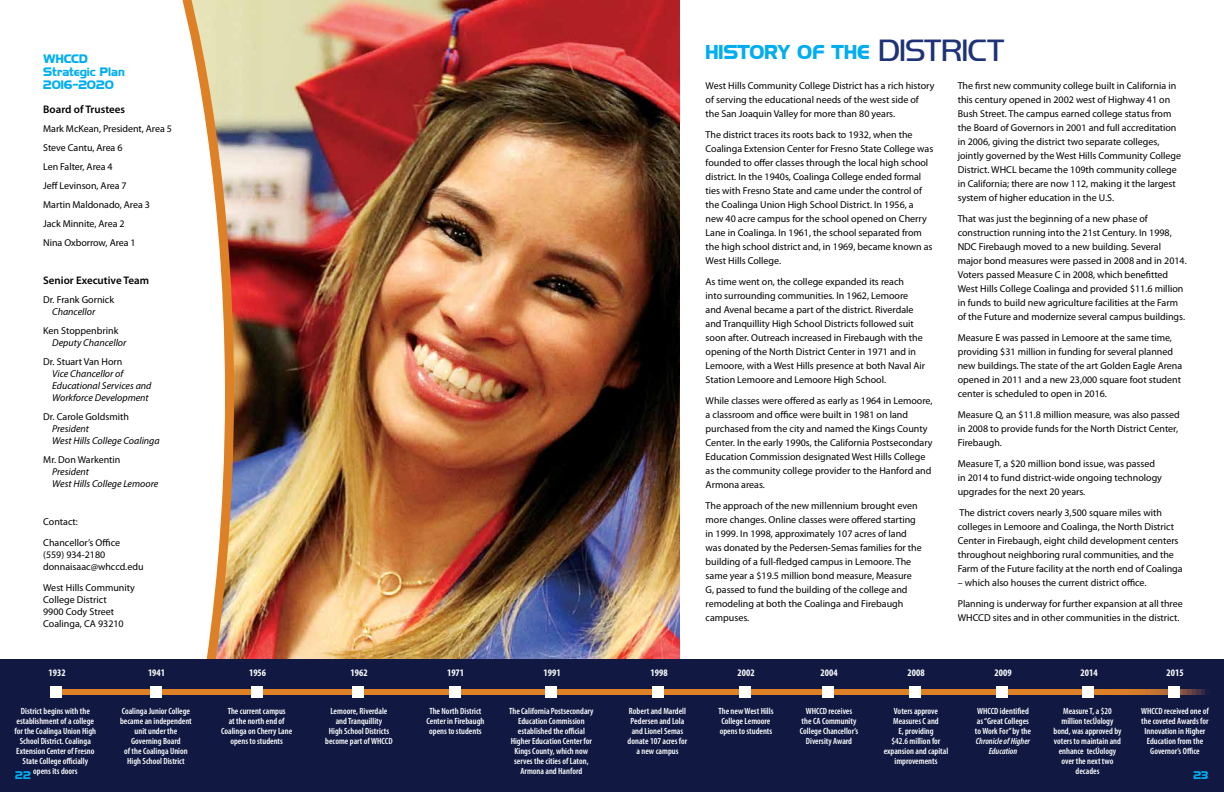
<style>
.page{position:relative;width:1224px;height:792px;background:#fff}
.page>*{position:absolute;margin:0;border:0;box-sizing:border-box;transform-origin:0 0}
.t1{font:700 18px "Highland Gothic FLF";color:#00aeef}
.t2{font:600 11px "Myriad Pro";color:#000}
.t3{font:700 11px/13.2px "Highland Gothic FLF";color:#00aeef}
.t4{font:10px/14px "Myriad Pro";color:#000}
.t5{font:italic 10px/12px "Myriad Pro";color:#000}
.t6{font:700 condensed 10px "Myriad Pro";color:#fff}
.t7{font:700 10px "Highland Gothic FLF";color:#00aeef}
.t8{font:600 condensed 9px/10px "Myriad Pro";color:#fff;text-align:center}
.t9{font:italic 600 condensed 9px/10px "Myriad Pro";color:#fff;text-align:center}
.s1{font-family:"Highland Gothic Light FLF";font-weight:400;font-size:28px;color:#1e3278}
</style>
<div class="page">
<img style="left:234px;top:0;width:446px;height:660px">
<img style="left:225px;top:0;width:9px;height:660px">
<svg style="left:0;top:0;width:225px;height:660px"></svg>
<div style="left:0;top:660px;width:1224px;height:132px;background:#111942"></div>
<div style="left:62px;top:689px;width:1143px;height:5px;background:#dd8026"></div>
<div style="left:50px;top:686px;width:12px;height:12px;background:#fff"></div>
<div style="left:150px;top:686px;width:11px;height:12px;background:#fff"></div>
<div style="left:251px;top:686px;width:11px;height:12px;background:#fff"></div>
<div style="left:352px;top:686px;width:12px;height:12px;background:#fff"></div>
<div style="left:449px;top:686px;width:11px;height:12px;background:#fff"></div>
<div style="left:545px;top:686px;width:12px;height:12px;background:#fff"></div>
<div style="left:652px;top:686px;width:12px;height:12px;background:#fff"></div>
<div style="left:739px;top:686px;width:12px;height:12px;background:#fff"></div>
<div style="left:822px;top:686px;width:12px;height:12px;background:#fff"></div>
<div style="left:909px;top:686px;width:12px;height:12px;background:#fff"></div>
<div style="left:996px;top:686px;width:12px;height:12px;background:#fff"></div>
<div style="left:1082px;top:686px;width:12px;height:12px;background:#fff"></div>
<div style="left:1168px;top:686px;width:12px;height:12px;background:#fff"></div>
<p class="t3" style="left:43px;top:51px;width:83px">WHCCD<br>Strategic Plan<br>2016-2020</p>
<p class="t2" style="left:43px;top:103px;width:83px">Board of Trustees</p>
<p class="t4" style="left:43px;top:119px;width:130px;line-height:19px">Mark McKean, President, Area 5<br>Steve Cantu, Area 6<br>Len Falter, Area 4<br>Jeff Levinson, Area 7<br>Martin Maldonado, Area 3<br>Jack Minnite, Area 2<br>Nina Oxborrow, Area 1</p>
<p class="t2" style="left:43px;top:274px;width:107px">Senior Executive Team</p>
<p class="t4" style="left:43px;top:293px;width:72px">Dr. Frank Gornick</p>
<p class="t5" style="left:52px;top:306px;width:45px">Chancellor</p>
<p class="t4" style="left:43px;top:324px;width:77px">Ken Stoppenbrink</p>
<p class="t5" style="left:52px;top:337px;width:76px">Deputy Chancellor</p>
<p class="t4" style="left:43px;top:355px;width:81px">Dr. Stuart Van Horn</p>
<p class="t5" style="left:52px;top:368px;width:101px">Vice Chancellor of<br>Educational Services and<br>Workforce Development</p>
<p class="t4" style="left:43px;top:410px;width:87px">Dr. Carole Goldsmith</p>
<p class="t5" style="left:52px;top:423px;width:109px">President<br>West Hills College Coalinga</p>
<p class="t4" style="left:43px;top:453px;width:79px">Mr. Don Warkentin</p>
<p class="t5" style="left:52px;top:466px;width:108px">President<br>West Hills College Lemoore</p>
<p class="t4" style="left:43px;top:511px;width:78px;line-height:21px">Contact:<br>Chancellor’s Office</p>
<p class="t4" style="left:43px;top:549px;width:102px;line-height:12px">(559) 934-2180 donnaisaac@whccd.edu</p>
<p class="t4" style="left:43px;top:582px;width:93px;line-height:12px">West Hills Community<br>College District<br>9900 Cody Street<br>Coalinga, CA 93210</p>
<h1 class="t1" style="left:706px;top:39px;width:236px">HISTORY OF THE <span class="s1">DISTRICT</span></h1>
<p class="t4" style="left:706px;top:78px;width:230px">West Hills Community College District has a rich history of serving the educational needs of the west side of the San Joaquin Valley for more than 80 years.</p>
<p class="t4" style="left:706px;top:127px;width:229px">The district traces its roots back to 1932, when the Coalinga Extension Center for Fresno State College was founded to offer classes through the local high school district. In the 1940s, Coalinga College ended formal ties with Fresno State and came under the control of the Coalinga Union High School District. In 1956, a new 40 acre campus for the school opened on Cherry Lane in Coalinga. In 1961, the school separated from the high school district and, in 1969, became known as West Hills College.</p>
<p class="t4" style="left:706px;top:274px;width:221px">As time went on, the college expanded its reach<br>into surrounding communities. In 1962, Lemoore and Avenal became a part of the district. Riverdale and Tranquillity High School Districts followed suit soon after. Outreach increased in Firebaugh with the opening of the North District Center in 1971 and in Lemoore, with a West Hills presence at both Naval Air Station Lemoore and Lemoore High School.</p>
<p class="t4" style="left:706px;top:393px;width:229px">While classes were offered as early as 1964 in Lemoore, a classroom and office were built in 1981 on land purchased from the city and named the Kings County Center. In the early 1990s, the California Postsecondary Education Commission designated West Hills College as the community college provider to the Hanford and Armona areas.</p>
<p class="t4" style="left:706px;top:498px;width:218px">The approach of the new millennium brought even more changes. Online classes were offered starting in 1999. In 1998, approximately 107 acres of land was donated by the Pedersen-Semas families for the building of a full-fledged campus in Lemoore. The same year a $19.5 million bond measure, Measure G, passed to fund the building of the college and remodeling at both the Coalinga and Firebaugh campuses.</p>
<p class="t4" style="left:958px;top:78px;width:225px">The first new community college built in California in this century opened in 2002 west of Highway 41 on Bush Street. The campus earned college status from the Board of Governors in 2001 and full accreditation in 2006, giving the district two separate colleges, jointly governed by the West Hills Community College District. WHCL became the 109th community college in California; there are now 112, making it the largest system of higher education in the U.S.</p>
<p class="t4" style="left:958px;top:211px;width:231px">That was just the beginning of a new phase of construction running into the 21st Century. In 1998, NDC Firebaugh moved to a new building. Several major bond measures were passed in 2008 and in 2014.<br>Voters passed Measure C in 2008, which benefitted West Hills College Coalinga and provided $11.6 million in funds to build new agriculture facilities at the Farm of the Future and modernize several campus buildings.</p>
<p class="t4" style="left:958px;top:330px;width:226px">Measure E was passed in Lemoore at the same time, providing $31 million in funding for several planned new buildings. The state of the art Golden Eagle Arena opened in 2011 and a new 23,000 square foot student center is scheduled to open in 2016.</p>
<p class="t4" style="left:958px;top:407px;width:223px">Measure Q, an $11.8 million measure, was also passed in 2008 to provide funds for the North District Center,<br>Firebaugh.</p>
<p class="t4" style="left:958px;top:456px;width:206px">Measure T, a $20 million bond issue, was passed in 2014 to fund district-wide ongoing technology upgrades for the next 20 years.</p>
<p class="t4" style="left:958px;top:505px;width:226px">The district covers nearly 3,500 square miles with colleges in Lemoore and Coalinga, the North District Center in Firebaugh, eight child development centers throughout neighboring rural communities, and the Farm of the Future facility at the north end of Coalinga</p>
<p class="t4" style="left:958px;top:571px;width:227px;line-height:21px">– which also houses the current district office.<br>Planning is underway for further expansion at all three</p>
<p class="t4" style="left:958px;top:610px;width:223px">WHCCD sites and in other communities in the district.</p>
<p class="t6" style="left:49px;top:667px;width:19px">1932</p>
<p class="t8" style="left:15px;top:706px;width:83px">District begins with the establishment of a college for the Coalinga Union High<br>School District. Coalinga<br>Extension Center of Fresno<br>State College officially opens its doors</p>
<p class="t6" style="left:148px;top:667px;width:19px">1941</p>
<p class="t8" style="left:120px;top:706px;width:73px">Coalinga Junior College became an independent unit under the<br>Governing Board<br>of the Coalinga Union<br>High School District</p>
<p class="t6" style="left:249px;top:667px;width:19px">1956</p>
<p class="t8" style="left:221px;top:706px;width:73px">The current campus<br>at the north end of<br>Coalinga on Cherry Lane opens to students</p>
<p class="t6" style="left:351px;top:667px;width:19px">1962</p>
<p class="t8" style="left:325px;top:706px;width:69px">Lemoore, Riverdale and Tranquillity<br>High School Districts become part of WHCCD</p>
<p class="t6" style="left:447px;top:667px;width:19px">1971</p>
<p class="t8" style="left:427px;top:706px;width:59px">The North District<br>Center in Firebaugh opens to students</p>
<p class="t6" style="left:544px;top:667px;width:19px">1991</p>
<p class="t8" style="left:509px;top:706px;width:86px">The California Postsecondary<br>Education Commission established the official<br>Higher Education Center for<br>Kings County, which now serves the cities of Laton,<br>Armona and Hanford</p>
<p class="t6" style="left:651px;top:667px;width:19px">1998</p>
<p class="t8" style="left:628px;top:706px;width:61px">Robert and Mardell<br>Pedersen and Lola and Lionel Semas donate 107 acres for a new campus</p>
<p class="t6" style="left:738px;top:667px;width:19px">2002</p>
<p class="t8" style="left:718px;top:706px;width:57px;text-align:left">The new West Hills<br>College Lemoore opens to students</p>
<p class="t6" style="left:821px;top:667px;width:19px">2004</p>
<p class="t8" style="left:800px;top:706px;width:60px">WHCCD receives the CA Community<br>College Chancellor’s<br>Diversity Award</p>
<p class="t6" style="left:908px;top:667px;width:19px">2008</p>
<p class="t8" style="left:884px;top:706px;width:66px">Voters approve<br>Measures C and<br>E, providing<br>$42.6 million for expansion and capital improvements</p>
<p class="t6" style="left:995px;top:667px;width:19px">2009</p>
<p class="t8" style="left:975px;top:706px;width:58px;text-align:left">WHCCD identified as “Great Colleges to Work For” by the</p>
<p class="t9" style="left:976px;top:736px;width:56px">Chronicle of Higher<br>Education</p>
<p class="t6" style="left:1081px;top:667px;width:19px">2014</p>
<p class="t8" style="left:1054px;top:706px;width:69px">Measure T, a $20 million technology bond, was approved by voters to maintain and enhance technology over the next two decades</p>
<p class="t6" style="left:1167px;top:667px;width:19px">2015</p>
<p class="t8" style="left:1141px;top:706px;width:69px">WHCCD received one of the coveted Awards for<br>Innovation in Higher<br>Education from the<br>Governor’s Office</p>
<p class="t7" style="left:15px;top:768px;width:17px">22</p>
<p class="t7" style="left:1194px;top:768px;width:16px">23</p>
</div>
